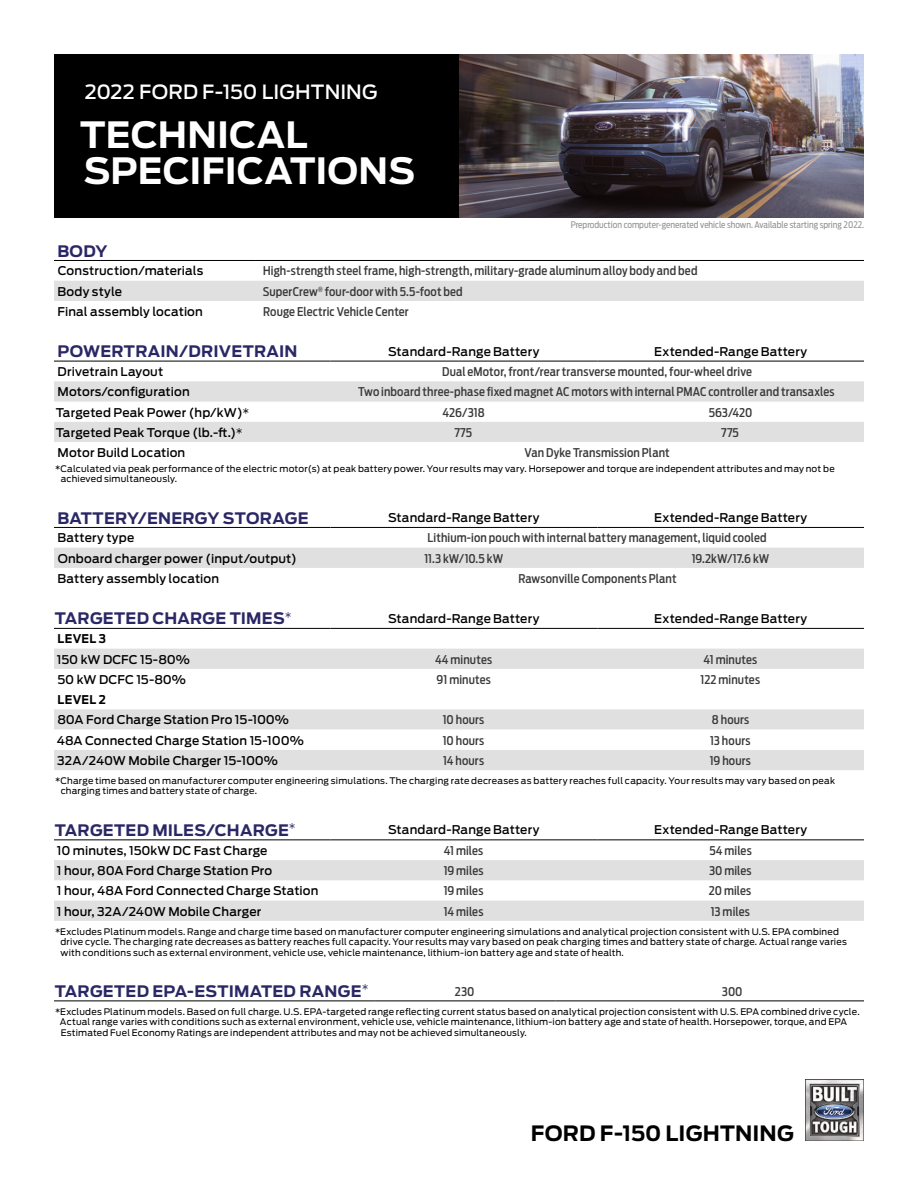
<style>
.page{position:relative;width:918px;height:1188px;background:#fff}
.page>*{position:absolute;margin:0;border:0;box-sizing:border-box;transform-origin:0 0}
.t1{font:700 36px/36px "Ford Antenna";letter-spacing:.005em;color:#fff}
.t2{font:700 21px "Ford Antenna";letter-spacing:.01em;color:#000}
.t3{font:500 19.5px "Ford Antenna";letter-spacing:.005em;color:#fff}
.t4{font:700 15.75px "Ford Antenna";letter-spacing:.015em;color:#2b2765}
.t5{font:500 12px "Ford Antenna";letter-spacing:.01em;color:#000}
.t6{font:500 12px "Ford Antenna Cond";letter-spacing:.01em;color:#393939}
.t7{font:700 12px "Ford Antenna";letter-spacing:.03em;color:#000;scale:.92 1}
.t8{font:9px/10.5px "Ford Antenna";letter-spacing:.02em;color:#000}
.t9{font:9px "Ford Antenna Cond";color:#939393}
.s1{font-weight:300}
</style>
<div class="page">
<img style="left:459px;top:54px;width:405px;height:163px">
<div style="left:54px;top:54px;width:405px;height:163px;background:#000"></div>
<img style="left:806px;top:1079px;width:58px;height:62px">
<div style="left:54px;top:281px;width:810px;height:20px;background:#e0e0e0"></div>
<hr style="left:54px;top:260px;width:202px;height:1px;background:#000">
<hr style="left:256px;top:260px;width:608px;height:1px;background:#000">
<svg style="left:54px;top:381px;width:810px;height:61px;fill:#e0e0e0"></svg>
<hr style="left:54px;top:361px;width:276px;height:1px;background:#000">
<hr style="left:330px;top:361px;width:267px;height:1px;background:#000">
<hr style="left:597px;top:361px;width:267px;height:1px;background:#000">
<div style="left:54px;top:548px;width:810px;height:20px;background:#e0e0e0"></div>
<hr style="left:54px;top:527px;width:276px;height:1px;background:#000">
<hr style="left:330px;top:527px;width:267px;height:1px;background:#000">
<hr style="left:597px;top:527px;width:267px;height:1px;background:#000">
<svg style="left:54px;top:860px;width:810px;height:61px;fill:#e0e0e0"></svg>
<hr style="left:54px;top:840px;width:276px;height:1px;background:#000">
<hr style="left:330px;top:840px;width:267px;height:1px;background:#000">
<hr style="left:597px;top:840px;width:267px;height:1px;background:#000">
<svg style="left:54px;top:649px;width:810px;height:121px;fill:#e0e0e0"></svg>
<svg style="left:54px;top:730px;width:810px;height:20px"></svg>
<hr style="left:54px;top:628px;width:276px;height:1px;background:#000">
<hr style="left:330px;top:628px;width:267px;height:1px;background:#000">
<hr style="left:597px;top:628px;width:267px;height:1px;background:#000">
<hr style="left:54px;top:1001px;width:321px;height:1px;background:#000">
<hr style="left:375px;top:1001px;width:181px;height:1px;background:#000">
<hr style="left:556px;top:1001px;width:45px;height:1px;background:#000">
<hr style="left:601px;top:1001px;width:263px;height:1px;background:#000">
<h3 class="t3" style="left:85px;top:75px;width:294px">2022 FORD F-150 LIGHTNING</h3>
<h1 class="t1" style="left:80px;top:113px;width:336px">TECHNICAL<br>SPECIFICATIONS</h1>
<p class="t9" style="left:571px;top:217px;width:295px">Preproduction computer-generated vehicle shown. Available starting spring 2022.</p>
<h3 class="t4" style="left:57px;top:237px;width:52px">BODY</h3>
<h3 class="t5" style="left:58px;top:261px;width:147px">Construction/materials</h3>
<h3 class="t6" style="left:263px;top:261px;width:436px">High-strength steel frame, high-strength, military-grade aluminum alloy body and bed</h3>
<h3 class="t5" style="left:58px;top:281px;width:66px">Body style</h3>
<h3 class="t6" style="left:263px;top:281px;width:202px">SuperCrew<sup>®</sup> four-door with 5.5-foot bed</h3>
<h3 class="t5" style="left:58px;top:301px;width:147px">Final assembly location</h3>
<h3 class="t6" style="left:263px;top:301px;width:147px">Rouge Electric Vehicle Center</h3>
<h3 class="t4" style="left:57px;top:338px;width:242px">POWERTRAIN/DRIVETRAIN</h3>
<h3 class="t5" style="left:388px;top:341px;width:153px">Standard-Range Battery</h3>
<h3 class="t5" style="left:654px;top:341px;width:154px">Extended-Range Battery</h3>
<h3 class="t5" style="left:58px;top:361px;width:107px">Drivetrain Layout</h3>
<h3 class="t6" style="left:442px;top:361px;width:311px">Dual eMotor, front/rear transverse mounted, four-wheel drive</h3>
<h3 class="t5" style="left:58px;top:381px;width:134px">Motors/configuration</h3>
<h3 class="t6" style="left:358px;top:381px;width:478px">Two inboard three-phase fixed magnet AC motors with internal PMAC controller and transaxles</h3>
<h3 class="t5" style="left:56px;top:402px;width:195px">Targeted Peak Power (hp/kW)<span class="s1">*</span></h3>
<h3 class="t6" style="left:443px;top:402px;width:43px">426/318</h3>
<h3 class="t6" style="left:709px;top:402px;width:45px">563/420</h3>
<h3 class="t5" style="left:56px;top:422px;width:188px">Targeted Peak Torque (lb.-ft.)<span class="s1">*</span></h3>
<h3 class="t6" style="left:454px;top:422px;width:19px">775</h3>
<h3 class="t6" style="left:721px;top:422px;width:19px">775</h3>
<h3 class="t5" style="left:58px;top:442px;width:129px">Motor Build Location</h3>
<h3 class="t6" style="left:524px;top:442px;width:147px">Van Dyke Transmission Plant</h3>
<p class="t8" style="left:61px;top:462px;width:776px;text-indent:-6px">*Calculated via peak performance of the electric motor(s) at peak battery power. Your results may vary. Horsepower and torque are independent attributes and may not be achieved simultaneously.</p>
<h3 class="t4" style="left:57px;top:504px;width:253px">BATTERY/ENERGY STORAGE</h3>
<h3 class="t5" style="left:388px;top:507px;width:153px">Standard-Range Battery</h3>
<h3 class="t5" style="left:654px;top:507px;width:154px">Extended-Range Battery</h3>
<h3 class="t5" style="left:58px;top:528px;width:78px">Battery type</h3>
<h3 class="t6" style="left:428px;top:528px;width:341px">Lithium-ion pouch with internal battery management, liquid cooled</h3>
<h3 class="t5" style="left:58px;top:548px;width:241px">Onboard charger power (input/output)</h3>
<h3 class="t6" style="left:424px;top:548px;width:80px">11.3 kW/10.5 kW</h3>
<h3 class="t6" style="left:692px;top:548px;width:79px">19.2kW/17.6 kW</h3>
<h3 class="t5" style="left:58px;top:568px;width:163px">Battery assembly location</h3>
<h3 class="t6" style="left:518px;top:568px;width:160px">Rawsonville Components Plant</h3>
<h3 class="t4" style="left:55px;top:605px;width:238px">TARGETED CHARGE TIMES<sup>*</sup></h3>
<h3 class="t5" style="left:388px;top:608px;width:153px">Standard-Range Battery</h3>
<h3 class="t5" style="left:654px;top:608px;width:154px">Extended-Range Battery</h3>
<h3 class="t7" style="left:58px;top:628px;width:54px">LEVEL 3</h3>
<h3 class="t5" style="left:57px;top:649px;width:135px">150 kW DCFC 15-80%</h3>
<h3 class="t6" style="left:435px;top:649px;width:59px">44 minutes</h3>
<h3 class="t6" style="left:703px;top:649px;width:55px">41 minutes</h3>
<h3 class="t5" style="left:57px;top:669px;width:130px">50 kW DCFC 15-80%</h3>
<h3 class="t6" style="left:437px;top:669px;width:56px">91 minutes</h3>
<h3 class="t6" style="left:701px;top:669px;width:61px">122 minutes</h3>
<h3 class="t7" style="left:58px;top:689px;width:54px">LEVEL 2</h3>
<h3 class="t5" style="left:57px;top:709px;width:233px">80A Ford Charge Station Pro 15-100%</h3>
<h3 class="t6" style="left:443px;top:710px;width:43px">10 hours</h3>
<h3 class="t6" style="left:712px;top:710px;width:39px">8 hours</h3>
<h3 class="t5" style="left:57px;top:730px;width:249px">48A Connected Charge Station 15-100%</h3>
<h3 class="t6" style="left:443px;top:730px;width:43px">10 hours</h3>
<h3 class="t6" style="left:710px;top:730px;width:42px">13 hours</h3>
<h3 class="t5" style="left:57px;top:750px;width:222px">32A/240W Mobile Charger 15-100%</h3>
<h3 class="t6" style="left:443px;top:750px;width:42px">14 hours</h3>
<h3 class="t6" style="left:710px;top:750px;width:43px">19 hours</h3>
<p class="t8" style="left:61px;top:774px;width:776px;text-indent:-6px">*Charge time based on manufacturer computer engineering simulations. The charging rate decreases as battery reaches full capacity. Your results may vary based on peak charging times and battery state of charge.</p>
<h3 class="t4" style="left:55px;top:816px;width:242px">TARGETED MILES/CHARGE<sup>*</sup></h3>
<h3 class="t5" style="left:388px;top:820px;width:153px">Standard-Range Battery</h3>
<h3 class="t5" style="left:654px;top:820px;width:154px">Extended-Range Battery</h3>
<h3 class="t5" style="left:57px;top:840px;width:212px">10 minutes, 150kW DC Fast Charge</h3>
<h3 class="t6" style="left:444px;top:840px;width:41px">41 miles</h3>
<h3 class="t6" style="left:709px;top:840px;width:44px">54 miles</h3>
<h3 class="t5" style="left:57px;top:860px;width:217px">1 hour, 80A Ford Charge Station Pro</h3>
<h3 class="t6" style="left:444px;top:860px;width:41px">19 miles</h3>
<h3 class="t6" style="left:709px;top:860px;width:44px">30 miles</h3>
<h3 class="t5" style="left:57px;top:880px;width:263px">1 hour, 48A Ford Connected Charge Station</h3>
<h3 class="t6" style="left:444px;top:880px;width:41px">19 miles</h3>
<h3 class="t6" style="left:709px;top:880px;width:44px">20 miles</h3>
<h3 class="t5" style="left:57px;top:901px;width:206px">1 hour, 32A/240W Mobile Charger</h3>
<h3 class="t6" style="left:444px;top:901px;width:41px">14 miles</h3>
<h3 class="t6" style="left:711px;top:901px;width:41px">13 miles</h3>
<p class="t8" style="left:61px;top:925px;width:788px;text-indent:-5px">*Excludes Platinum models. Range and charge time based on manufacturer computer engineering simulations and analytical projection consistent with U.S. EPA combined drive cycle. The charging rate decreases as battery reaches full capacity. Your results may vary based on peak charging times and battery state of charge. Actual range varies with conditions such as external environment, vehicle use, vehicle maintenance, lithium-ion battery age and state of health.</p>
<h3 class="t4" style="left:55px;top:977px;width:315px">TARGETED EPA-ESTIMATED RANGE<sup>*</sup></h3>
<h3 class="t6" style="left:455px;top:981px;width:21px">230</h3>
<h3 class="t6" style="left:722px;top:981px;width:22px">300</h3>
<p class="t8" style="left:60px;top:1005px;width:801px;text-indent:-5px">*Excludes Platinum models. Based on full charge. U.S. EPA-targeted range reflecting current status based on analytical projection consistent with U.S. EPA combined drive cycle.<br>Actual range varies with conditions such as external environment, vehicle use, vehicle maintenance, lithium-ion battery age and state of health. Horsepower, torque, and EPA<br>Estimated Fuel Economy Ratings are independent attributes and may not be achieved simultaneously.</p>
<h2 class="t2" style="left:531px;top:1114px;width:264px">FORD F-150 LIGHTNING</h2>
</div>
